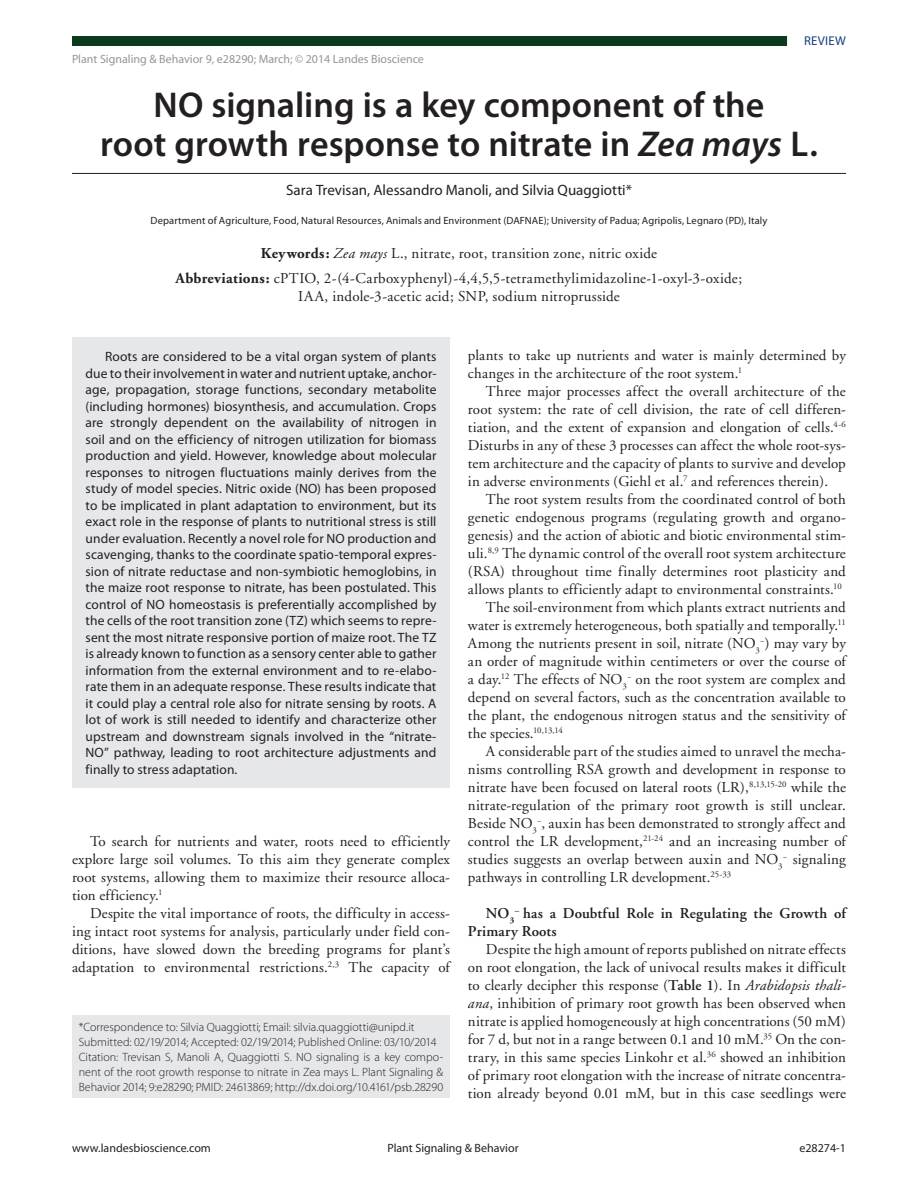
<style>
.page{position:relative;width:918px;height:1188px;background:#fff}
.page>*{position:absolute;margin:0;border:0;box-sizing:border-box;transform-origin:0 0}
.t1{font:600 36px/39px "Myriad Pro";color:#231f20;text-align:center}
.t2{font:15px/18px "Adobe Garamond";letter-spacing:.01em;color:#231f20;text-align:justify}
.t3{font:600 15px/18px "Adobe Garamond";letter-spacing:.01em;color:#231f20}
.t4{font:15px "Myriad Pro";color:#231f20}
.t5{font:13.5px/16.5px "Myriad Pro";letter-spacing:.005em;color:#231f20;text-align:justify}
.t6{font:12.75px "Myriad Pro";letter-spacing:.02em;color:#193f7c}
.t7{font:300 12px/15px "Myriad Pro";letter-spacing:-.005em;color:#231f20}
.t8{font:12px "Myriad Pro";color:#939598}
.t9{font:12px "Myriad Pro";color:#231f20}
.t10{font:10.5px "Myriad Pro";letter-spacing:.01em;color:#231f20}
.s1{font-style:italic}
.s2{font-weight:700}
.s3{font-weight:600}
</style>
<div class="page">
<div style="left:72px;top:36px;width:774px;height:10px;background:#0b3b1c"></div>
<svg style="left:787px;top:36px;width:59px;height:10px"></svg>
<div style="left:72px;top:1015px;width:378px;height:83px;background:#e6e7e9"></div>
<hr style="left:72px;top:173px;width:774px;height:1px;background:#231f20">
<div style="left:72px;top:338px;width:378px;height:450px;background:#e6e7e9"></div>
<p class="t8" style="left:72px;top:52px;width:353px">Plant Signaling &amp; Behavior 9, e28290; March; © 2014 Landes Bioscience</p>
<p class="t6" style="left:804px;top:33px;width:43px">Review</p>
<h1 class="t1" style="left:100px;top:85px;width:720px">NO signaling is a key component of the<br>root growth response to nitrate in <span class="s1">Zea mays</span> L.</h1>
<p class="t4" style="left:286px;top:181px;width:347px">Sara Trevisan, Alessandro Manoli, and Silvia Quaggiotti*</p>
<p class="t10" style="left:150px;top:214px;width:619px">Department of Agriculture, Food, Natural Resources, Animals and Environment (DAFNAE); University of Padua; Agripolis, Legnaro (PD), Italy</p>
<p class="t2" style="left:176px;top:241px;width:568px;line-height:24.8px;text-align:center"><span class="s2">Keywords:</span> <span class="s1">Zea mays</span> L., nitrate, root, transition zone, nitric oxide<br><span class="s2">Abbreviations:</span> cPTIO, 2-(4-Carboxyphenyl)-4,4,5,5-tetramethylimidazoline-1-oxyl-3-oxide;</p>
<p class="t2" style="left:298px;top:287px;width:323px">IAA, indole-3-acetic acid; SNP, sodium nitroprusside</p>
<p class="t5" style="left:86px;top:348px;width:352px;text-indent:19px">Roots are considered to be a vital organ system of plants due to their involvement in water and nutrient uptake, anchor&shy;age, propagation, storage functions, secondary metabolite (including hormones) biosynthesis, and accumulation. Crops are strongly dependent on the availability of nitrogen in soil and on the efficiency of nitrogen utilization for biomass production and yield. However, knowledge about molecular responses to nitrogen fluctuations mainly derives from the study of model species. Nitric oxide (NO) has been proposed to be implicated in plant adaptation to environment, but its exact role in the response of plants to nutritional stress is still under evaluation. Recently a novel role for NO production and scavenging, thanks to the coordinate spatio-temporal expres&shy;sion of nitrate reductase and non-symbiotic hemoglobins, in the maize root response to nitrate, has been postulated. This control of NO homeostasis is preferentially accomplished by the cells of the root transition zone (TZ) which seems to repre&shy;sent the most nitrate responsive portion of maize root. The TZ is already known to function as a sensory center able to gather information from the external environment and to re-elabo&shy;rate them in an adequate response. These results indicate that it could play a central role also for nitrate sensing by roots. A lot of work is still needed to identify and characterize other upstream and downstream signals involved in the “nitrate-NO” pathway, leading to root architecture adjustments and finally to stress adaptation.</p>
<p class="t2" style="left:72px;top:833px;width:380px;text-indent:18px">To search for nutrients and water, roots need to efficiently explore large soil volumes. To this aim they generate complex root systems, allowing them to maximize their resource alloca&shy;tion efficiency.<sup>1</sup></p>
<p class="t2" style="left:72px;top:905px;width:379px;text-indent:18px">Despite the vital importance of roots, the difficulty in access&shy;ing intact root systems for analysis, particularly under field con&shy;ditions, have slowed down the breeding programs for plant’s adaptation to environmental restrictions.<sup>2,3</sup> The capacity of</p>
<p class="t7" style="left:79px;top:1019px;width:366px">*Correspondence to: Silvia Quaggiotti; Email: silvia.quaggiotti@unipd.it Submitted: 02/19/2014; Accepted: 02/19/2014; Published Online: 03/10/2014<br>Citation: Trevisan S, Manoli A, Quaggiotti S. NO signaling is a key compo&shy;nent of the root growth response to nitrate in Zea mays L. Plant Signaling &amp; Behavior 2014; 9:e28290; PMID: 24613869; http://dx.doi.org/10.4161/psb.28290</p>
<p class="t2" style="left:468px;top:347px;width:379px">plants to take up nutrients and water is mainly determined by changes in the architecture of the root system.<sup>1</sup></p>
<p class="t2" style="left:468px;top:383px;width:379px;text-indent:18px">Three major processes affect the overall architecture of the root system: the rate of cell division, the rate of cell differen&shy;tiation, and the extent of expansion and elongation of cells.<sup>4-6<br></sup>Disturbs in any of these 3 processes can affect the whole root-sys&shy;tem architecture and the capacity of plants to survive and develop in adverse environments (Giehl et al.<sup>7</sup> and references therein).</p>
<p class="t2" style="left:486px;top:491px;width:361px">The root system results from the coordinated control of both</p>
<p class="t2" style="left:468px;top:509px;width:379px">genetic endogenous programs (regulating growth and organo-</p>
<p class="t2" style="left:468px;top:527px;width:379px">genesis) and the action of abiotic and biotic environmental stim-</p>
<p class="t2" style="left:468px;top:545px;width:379px">uli.<sup>8,9</sup> The dynamic control of the overall root system architecture</p>
<p class="t2" style="left:468px;top:563px;width:379px">(RSA) throughout time finally determines root plasticity and</p>
<p class="t2" style="left:468px;top:581px;width:375px">allows plants to efficiently adapt to environmental constraints.<sup>10</sup></p>
<p class="t2" style="left:486px;top:599px;width:361px">The soil-environment from which plants extract nutrients and</p>
<p class="t2" style="left:468px;top:617px;width:379px">water is extremely heterogeneous, both spatially and temporally.<sup>11</sup></p>
<p class="t2" style="left:468px;top:635px;width:379px">Among the nutrients present in soil, nitrate (NO<sub>3</sub><sup>−</sup>) may vary by</p>
<p class="t2" style="left:468px;top:653px;width:379px">an order of magnitude within centimeters or over the course of</p>
<p class="t2" style="left:468px;top:671px;width:379px">a day.<sup>12</sup> The effects of NO<sub>3</sub><sup>−</sup> on the root system are complex and</p>
<p class="t2" style="left:468px;top:689px;width:379px">depend on several factors, such as the concentration available to</p>
<p class="t2" style="left:468px;top:707px;width:379px">the plant, the endogenous nitrogen status and the sensitivity of</p>
<p class="t2" style="left:468px;top:725px;width:97px">the species.<sup>10,13,14</sup></p>
<p class="t2" style="left:486px;top:743px;width:361px">A considerable part of the studies aimed to unravel the mecha-</p>
<p class="t2" style="left:468px;top:761px;width:379px">nisms controlling RSA growth and development in response to</p>
<p class="t2" style="left:468px;top:779px;width:379px">nitrate have been focused on lateral roots (LR),<sup>8,13,15-20</sup> while the</p>
<p class="t2" style="left:468px;top:797px;width:379px">nitrate-regulation of the primary root growth is still unclear.</p>
<p class="t2" style="left:468px;top:815px;width:379px">Beside NO<sub>3</sub><sup>−</sup>, auxin has been demonstrated to strongly affect and</p>
<p class="t2" style="left:468px;top:833px;width:379px">control the LR development,<sup>21-24</sup> and an increasing number of</p>
<p class="t2" style="left:468px;top:851px;width:379px">studies suggests an overlap between auxin and NO<sub>3</sub><sup>−</sup> signaling</p>
<p class="t2" style="left:468px;top:869px;width:265px">pathways in controlling LR development.<sup>25-33</sup></p>
<p class="t3" style="left:468px;top:905px;width:379px;text-indent:18px">NO<sub>3</sub><sup>–</sup> has a Doubtful Role in Regulating the Growth of<br>Primary Roots</p>
<p class="t2" style="left:468px;top:941px;width:380px;text-indent:18px">Despite the high amount of reports published on nitrate effects on root elongation, the lack of univocal results makes it difficult to clearly decipher this response (<span class="s3">Table 1</span>). In <span class="s1">Arabidopsis thali&shy;ana</span>, inhibition of primary root growth has been observed when nitrate is applied homogeneously at high concentrations (50 mM) for 7 d, but not in a range between 0.1 and 10 mM.<sup>35</sup> On the con&shy;trary, in this same species Linkohr et al.<sup>36</sup> showed an inhibition of primary root elongation with the increase of nitrate concentra&shy;tion already beyond 0.01 mM, but in this case seedlings were</p>
<p class="t9" style="left:72px;top:1141px;width:140px">www.landesbioscience.com</p>
<p class="t9" style="left:387px;top:1141px;width:133px">Plant Signaling &amp; Behavior</p>
<p class="t9" style="left:799px;top:1141px;width:48px">e28274-1</p>
</div>
